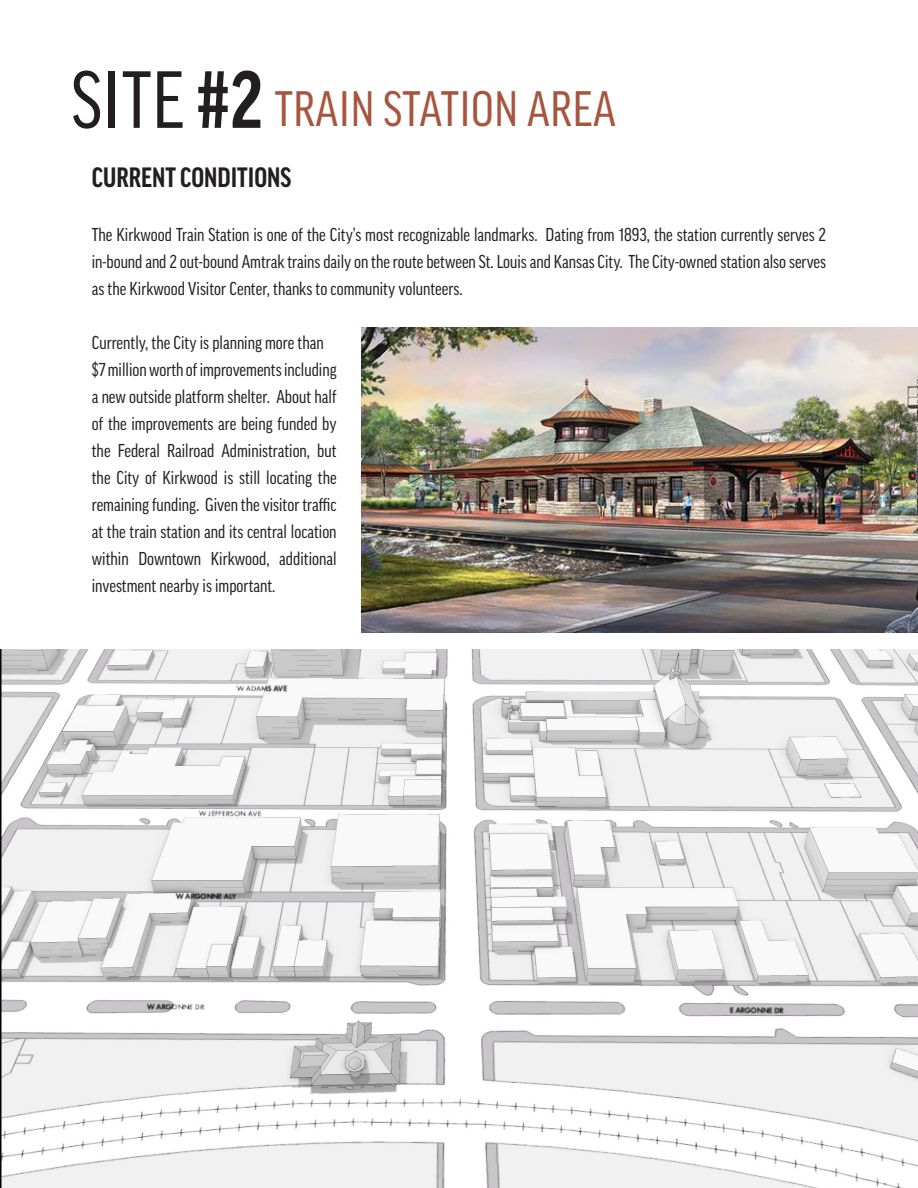
<style>
.page{position:relative;width:918px;height:1188px;background:#fff}
.page>*{position:absolute;margin:0;border:0;box-sizing:border-box;transform-origin:0 0}
.t1{font:condensed 78px "Good OT";color:#231f20}
.t2{font:condensed 48px "Good OT";letter-spacing:.01em;color:#a7553f}
.t3{font:700 condensed 27px "Good OT";color:#231f20}
.t4{font:condensed 18px/27px "Good OT";color:#231f20;text-align:justify}
.s1{font-weight:700}
</style>
<div class="page">
<img style="left:0;top:650px;width:918px;height:538px">
<img style="left:362px;top:328px;width:556px;height:305px">
<p class="t1" style="left:71px;top:57px;width:193px">SITE <span class="s1">#2</span></p>
<p class="t3" style="left:92px;top:162px;width:201px">CURRENT CONDITIONS</p>
<p class="t2" style="left:275px;top:83px;width:343px">TRAIN STATION AREA</p>
<p class="t4" style="left:92px;top:221px;width:736px">The Kirkwood Train Station is one of the City’s most recognizable landmarks. Dating from 1893, the station currently serves 2 in-bound and 2 out-bound Amtrak trains daily on the route between St. Louis and Kansas City. The City-owned station also serves as the Kirkwood Visitor Center, thanks to community volunteers.</p>
<p class="t4" style="left:92px;top:329px;width:233px">Currently, the City is planning more than</p>
<p class="t4" style="left:92px;top:356px;width:246px">$7 million worth of improvements including a new outside platform shelter. About half of the improvements are being funded by the Federal Railroad Administration, but the City of Kirkwood is still locating the remaining funding. Given the visitor traffic at the train station and its central location within Downtown Kirkwood, additional investment nearby is important.</p>
</div>
